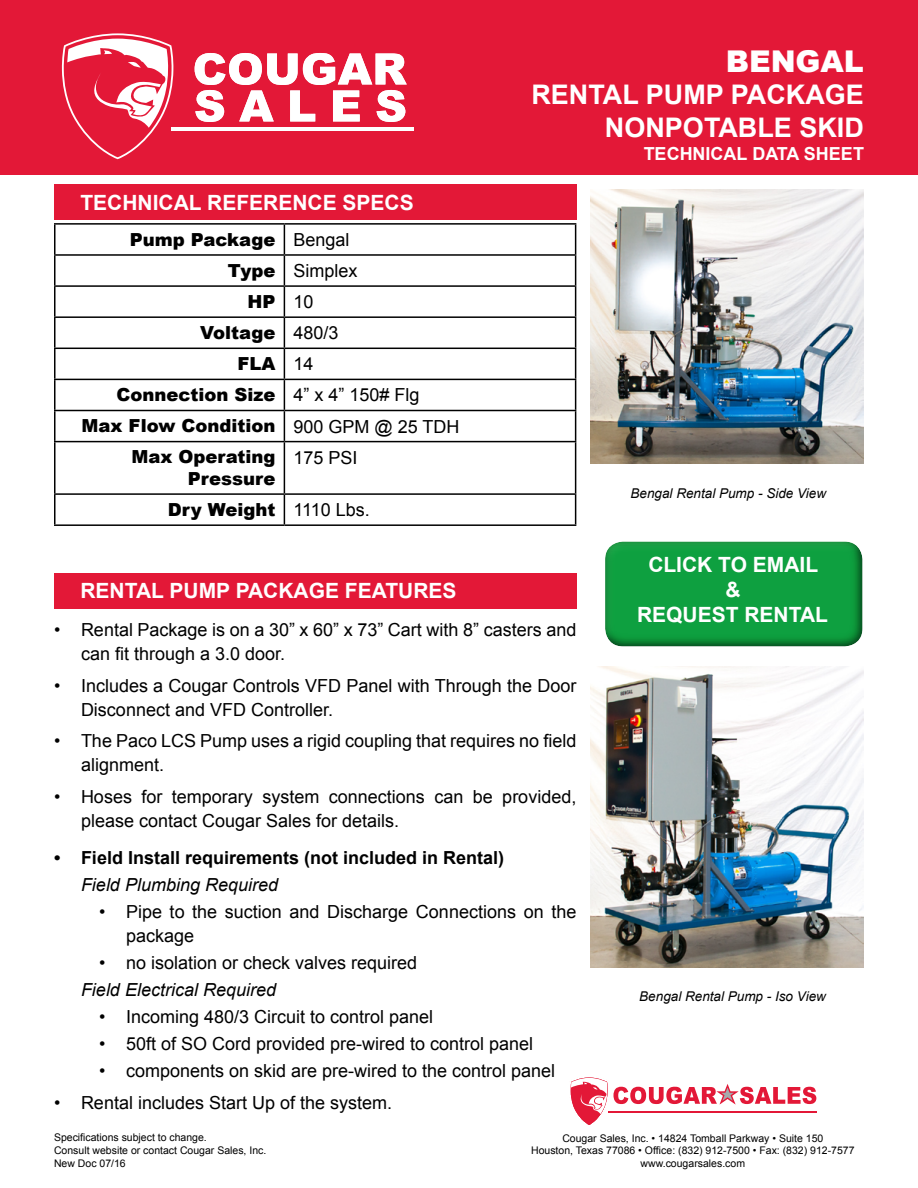
<style>
.page{position:relative;width:918px;height:1188px;background:#fff}
.page>*{position:absolute;margin:0;border:0;box-sizing:border-box;transform-origin:0 0}
.t1{font:900 30px "Arial";color:#fff}
.t2{font:700 27px/32.4px "Arial";color:#fff;text-align:right}
.t3{font:700 21px/25.2px "Arial";color:#fff;text-align:center}
.t4{font:18px/24px "Arial";color:#000}
.t5{font:900 18px "Arial";color:#000}
.t6{font:700 18px "Arial";color:#000}
.t7{font:italic 18px "Arial";color:#000}
.t8{font:700 18px "Arial";color:#fff}
.t9{font:italic 13.5px "Arial";color:#000}
.t10{font:10.5px/12.6px "Arial";color:#000;text-align:center}
.s1{font-weight:400}
.s2{font-weight:900}
</style>
<div class="page">
<div style="left:596px;top:540px;width:282px;height:115px;background:#000;opacity:.25"></div>
<hr style="left:609px;top:1111px;width:208px;height:1px;background:#e31837">
<svg style="left:570px;top:1077px;width:246px;height:48px"></svg>
<div style="left:0;top:0;width:918px;height:175px;background:#e31837"></div>
<svg style="left:62px;top:33px;width:112px;height:126px"></svg>
<svg style="left:195px;top:53px;width:212px;height:69px"></svg>
<hr style="left:172px;top:127px;width:242px;height:4px;background:#fff">
<div style="left:54px;top:573px;width:522px;height:36px;background:#e31837"></div>
<img style="left:590px;top:189px;width:274px;height:275px">
<img style="left:590px;top:666px;width:273px;height:302px">
<hr style="left:54px;top:223px;width:230px;height:2px;background:#000">
<hr style="left:54px;top:225px;width:2px;height:29px;background:#000">
<hr style="left:284px;top:223px;width:292px;height:2px;background:#000">
<hr style="left:54px;top:254px;width:230px;height:2px;background:#000">
<hr style="left:54px;top:256px;width:2px;height:29px;background:#000">
<hr style="left:284px;top:254px;width:292px;height:2px;background:#000">
<hr style="left:54px;top:285px;width:230px;height:2px;background:#000">
<hr style="left:54px;top:287px;width:2px;height:29px;background:#000">
<hr style="left:284px;top:285px;width:292px;height:2px;background:#000">
<svg style="left:284px;top:225px;width:1px;height:91px"></svg>
<svg style="left:575px;top:225px;width:1px;height:91px"></svg>
<hr style="left:54px;top:316px;width:230px;height:2px;background:#000">
<hr style="left:54px;top:318px;width:2px;height:30px;background:#000">
<hr style="left:284px;top:316px;width:292px;height:2px;background:#000">
<hr style="left:284px;top:318px;width:1px;height:30px;background:#000">
<hr style="left:575px;top:318px;width:1px;height:30px;background:#000">
<hr style="left:54px;top:348px;width:230px;height:1px;background:#000">
<hr style="left:54px;top:349px;width:2px;height:30px;background:#000">
<hr style="left:284px;top:348px;width:292px;height:1px;background:#000">
<hr style="left:284px;top:349px;width:1px;height:30px;background:#000">
<hr style="left:575px;top:349px;width:1px;height:30px;background:#000">
<hr style="left:54px;top:379px;width:230px;height:1px;background:#000">
<hr style="left:54px;top:380px;width:2px;height:30px;background:#000">
<hr style="left:284px;top:379px;width:292px;height:1px;background:#000">
<hr style="left:284px;top:380px;width:1px;height:30px;background:#000">
<hr style="left:575px;top:380px;width:1px;height:30px;background:#000">
<hr style="left:54px;top:410px;width:230px;height:1px;background:#000">
<hr style="left:54px;top:411px;width:2px;height:30px;background:#000">
<hr style="left:284px;top:410px;width:292px;height:1px;background:#000">
<hr style="left:284px;top:411px;width:1px;height:30px;background:#000">
<hr style="left:575px;top:411px;width:1px;height:30px;background:#000">
<hr style="left:54px;top:441px;width:230px;height:1px;background:#000">
<hr style="left:54px;top:442px;width:2px;height:51px;background:#000">
<hr style="left:284px;top:441px;width:292px;height:1px;background:#000">
<hr style="left:284px;top:442px;width:1px;height:51px;background:#000">
<hr style="left:575px;top:442px;width:1px;height:51px;background:#000">
<hr style="left:54px;top:493px;width:230px;height:2px;background:#000">
<hr style="left:54px;top:495px;width:2px;height:29px;background:#000">
<hr style="left:284px;top:493px;width:292px;height:2px;background:#000">
<svg style="left:284px;top:495px;width:1px;height:29px"></svg>
<svg style="left:575px;top:495px;width:1px;height:29px"></svg>
<hr style="left:54px;top:524px;width:230px;height:2px;background:#000">
<hr style="left:284px;top:524px;width:292px;height:2px;background:#000">
<div style="left:54px;top:184px;width:522px;height:36px;background:#e31837"></div>
<p class="t3" style="left:80px;top:190px;width:335px">TECHNICAL REFERENCE SPECS</p>
<p class="t5" style="left:130px;top:226px;width:221px">Pump Package <span class="s1">Bengal</span></p>
<p class="t4" style="left:228px;top:259px;width:131px"><span class="s2">Type</span> Simplex</p>
<p class="t5" style="left:247px;top:288px;width:68px">HP <span class="s1">10</span></p>
<p class="t5" style="left:200px;top:320px;width:140px">Voltage <span class="s1">480/3</span></p>
<p class="t5" style="left:237px;top:351px;width:78px">FLA <span class="s1">14</span></p>
<p class="t5" style="left:117px;top:382px;width:304px">Connection Size <span class="s1">4” x 4” 150# Flg</span></p>
<p class="t5" style="left:82px;top:413px;width:379px">Max Flow Condition <span class="s1">900 GPM @ 25 TDH</span></p>
<p class="t5" style="left:131px;top:444px;width:146px">Max Operating</p>
<p class="t5" style="left:188px;top:466px;width:89px">Pressure</p>
<p class="t4" style="left:293px;top:446px;width:66px">175 PSI</p>
<p class="t5" style="left:168px;top:496px;width:203px">Dry Weight <span class="s1">1110 Lbs.</span></p>
<h1 class="t1" style="left:726px;top:39px;width:140px">BENGAL</h1>
<h2 class="t2" style="left:531px;top:79px;width:334px">RENTAL PUMP PACKAGE<br>NONPOTABLE SKID</h2>
<p class="t8" style="left:644px;top:141px;width:222px">TECHNICAL DATA SHEET</p>
<p class="t9" style="left:631px;top:485px;width:197px">Bengal Rental Pump - Side View</p>
<p class="t3" style="left:80px;top:579px;width:378px">RENTAL PUMP PACKAGE FEATURES</p>
<p class="t4" style="left:81px;top:618px;width:497px;text-indent:-27px">• Rental Package is on a 30” x 60” x 73” Cart with 8” casters and can fit through a 3.0 door.</p>
<p class="t4" style="left:81px;top:674px;width:497px;text-indent:-27px">• Includes a Cougar Controls VFD Panel with Through the Door<br>Disconnect and VFD Controller.</p>
<p class="t4" style="left:81px;top:729px;width:497px;text-indent:-27px">• The Paco LCS Pump uses a rigid coupling that requires no field alignment.</p>
<p class="t4" style="left:81px;top:785px;width:497px;text-indent:-27px">• Hoses for temporary system connections can be provided, please contact Cougar Sales for details.</p>
<p class="t6" style="left:54px;top:846px;width:452px">• Field Install requirements (not included in Rental)</p>
<p class="t7" style="left:81px;top:873px;width:199px">Field Plumbing Required</p>
<p class="t4" style="left:126px;top:900px;width:452px;text-indent:-27px">• Pipe to the suction and Discharge Connections on the package</p>
<p class="t4" style="left:99px;top:951px;width:320px">• no isolation or check valves required</p>
<p class="t7" style="left:81px;top:978px;width:197px">Field Electrical Required</p>
<p class="t4" style="left:99px;top:1005px;width:336px">• Incoming 480/3 Circuit to control panel</p>
<p class="t4" style="left:99px;top:1032px;width:436px">• 50ft of SO Cord provided pre-wired to control panel</p>
<p class="t4" style="left:99px;top:1059px;width:458px">• components on skid are pre-wired to the control panel</p>
<p class="t4" style="left:54px;top:1091px;width:340px">• Rental includes Start Up of the system.</p>
<p class="t3" style="left:637px;top:553px;width:192px">CLICK TO EMAIL<br>&amp;<br>REQUEST RENTAL</p>
<p class="t9" style="left:639px;top:988px;width:188px">Bengal Rental Pump - Iso View</p>
<p class="t10" style="left:54px;top:1132px;width:214px;text-align:left">Specifications subject to change.<br>Consult website or contact Cougar Sales, Inc.<br>New Doc 07/16</p>
<p class="t10" style="left:531px;top:1132px;width:325px">Cougar Sales, Inc. • 14824 Tomball Parkway • Suite 150<br>Houston, Texas 77086 • Office: (832) 912-7500 • Fax: (832) 912-7577 www.cougarsales.com</p>
</div>
